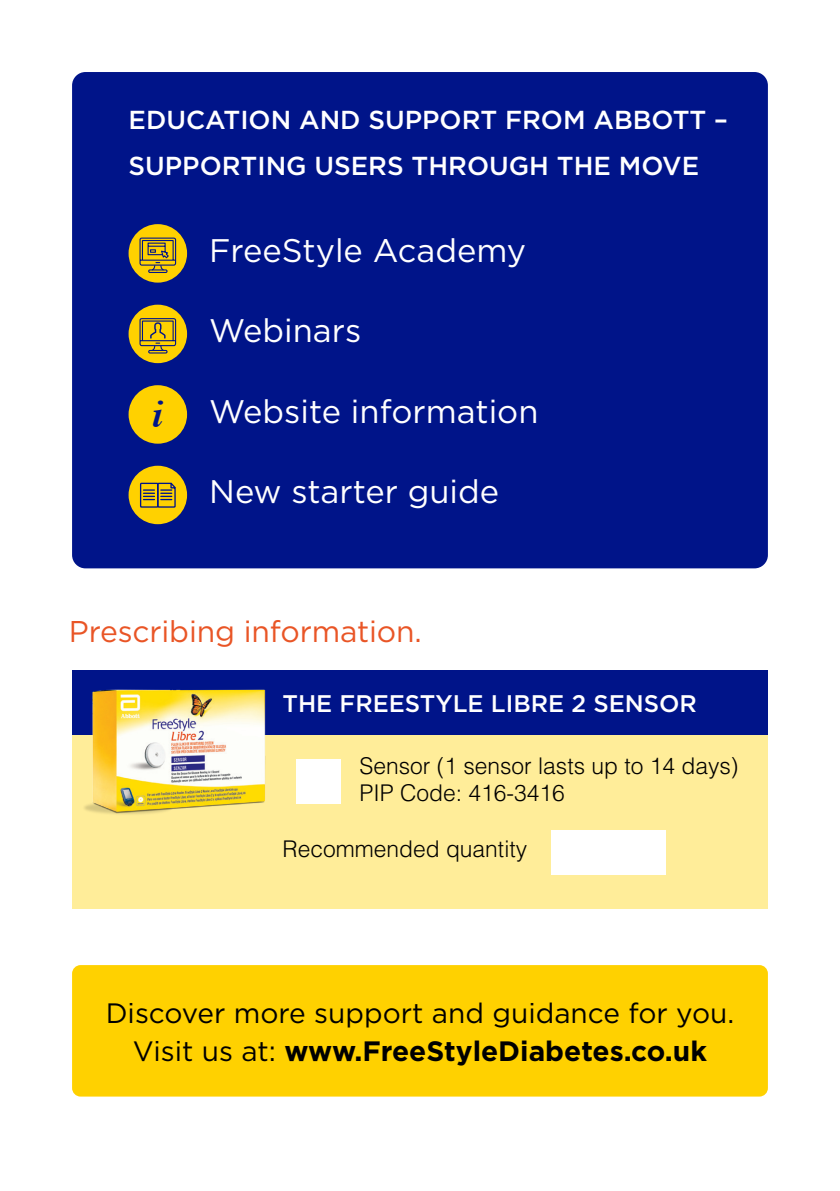
<style>
.page{position:relative;width:840px;height:1191px;background:#fff}
.page>*{position:absolute;margin:0;border:0;box-sizing:border-box;transform-origin:0 0}
.t1{font:italic 700 38.6px "Times";color:#001489}
.t2{font:32.6px "Gotham";color:#fff}
.t3{font:30px "Gotham";letter-spacing:-.005em;color:#e95526}
.t4{font:28px "Gotham";color:#000}
.t5{font:700 28px "Gotham";color:#000}
.t6{font:500 26px "Gotham";color:#fff}
.t7{font:500 24px "Gotham";color:#fff}
.t8{font:300 23px/27.6px "Helvetica LT Std";color:#000}
.s1{font-weight:400}
</style>
<div class="page">
<div style="left:72px;top:965px;width:695px;height:131px;background:#ffd100;border-radius:8px"></div>
<div style="left:72px;top:72px;width:695px;height:496px;background:#001489;border-radius:13px"></div>
<div style="left:128px;top:224px;width:59px;height:59px;background:#ffd100;border-radius:50%"></div>
<svg style="left:139px;top:237px;width:37px;height:36px"></svg>
<div style="left:128px;top:305px;width:59px;height:58px;background:#ffd100;border-radius:50%"></div>
<svg style="left:139px;top:318px;width:37px;height:36px"></svg>
<div style="left:128px;top:385px;width:59px;height:59px;background:#ffd100;border-radius:50%"></div>
<div style="left:128px;top:466px;width:59px;height:58px;background:#ffd100;border-radius:50%"></div>
<svg style="left:139px;top:482px;width:37px;height:26px"></svg>
<div style="left:72px;top:686px;width:695px;height:222px;background:#ffed99"></div>
<div style="left:72px;top:670px;width:695px;height:65px;background:#001489"></div>
<div style="left:296px;top:760px;width:44px;height:44px;background:#fff"></div>
<img style="left:84px;top:689px;width:182px;height:125px">
<div style="left:550px;top:830px;width:115px;height:44px;background:#fff"></div>
<p class="t6" style="left:128px;top:103px;width:600px">EDUCATION AND SUPPORT FROM ABBOTT –</p>
<p class="t6" style="left:128px;top:148px;width:572px">SUPPORTING USERS THROUGH THE MOVE</p>
<p class="t2" style="left:209px;top:229px;width:318px">FreeStyle Academy</p>
<p class="t1" style="left:152px;top:377px;width:12px">i</p>
<p class="t2" style="left:209px;top:310px;width:154px">Webinars</p>
<p class="t2" style="left:209px;top:390px;width:330px">Website information</p>
<p class="t2" style="left:209px;top:470px;width:291px">New starter guide</p>
<p class="t3" style="left:69px;top:612px;width:354px">Prescribing information.</p>
<p class="t7" style="left:282px;top:687px;width:416px">THE FREESTYLE LIBRE 2 SENSOR</p>
<p class="t8" style="left:359px;top:751px;width:380px">Sensor (1 sensor lasts up to 14 days)<br>PIP Code: 416-3416</p>
<p class="t8" style="left:282px;top:835px;width:246px">Recommended quantity</p>
<p class="t4" style="left:106px;top:995px;width:629px">Discover more support and guidance for you.</p>
<p class="t5" style="left:133px;top:1032px;width:575px"><span class="s1">Visit us at:</span> www.FreeStyleDiabetes.co.uk</p>
</div>
